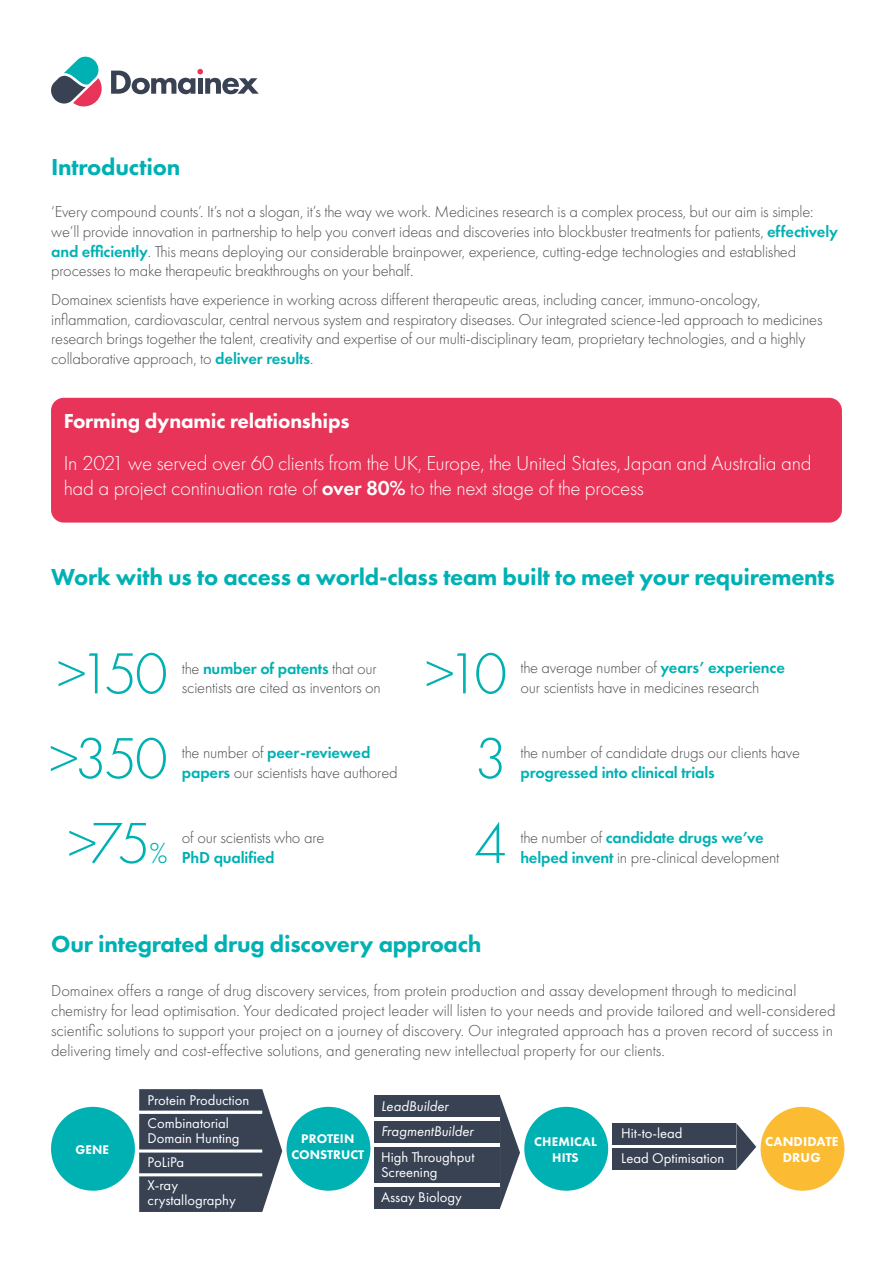
<style>
.page{position:relative;width:893px;height:1263px;background:#fff}
.page>*{position:absolute;margin:0;border:0;box-sizing:border-box;transform-origin:0 0}
.Large_numbers{font:300 60px "Futura PT";letter-spacing:-.07em;color:#00b1b3}
.Heading_1{font:800 24px "Futura PT";letter-spacing:-.01em;color:#00b1b3}
.t1{font:300 21px/25.2px "Futura PT";letter-spacing:-.01em;color:#fff}
.Heading_1-2{font:800 21px "Futura PT";letter-spacing:-.01em;color:#fff}
.t2{font:300 16.5px/19.8px "Futura PT";letter-spacing:-.01em;color:#4b4c4f}
.t3{font:14.55px/15px "Futura PT";color:#fff}
.t4{font:italic 14.55px "Futura PT";color:#fff}
.t5{font:800 13.5px/16.2px "Futura PT";letter-spacing:.01em;color:#fff;text-align:center}
.t6{font:800 13.05px/15.6px "Futura PT";letter-spacing:.01em;color:#fff;text-align:center}
.s1{font-weight:600;color:#00b1b3}
.s2{font-weight:600}
.s3{font-size:30px}
</style>
<div class="page">
<svg style="left:111px;top:69px;width:148px;height:25px"></svg>
<svg style="left:51px;top:57px;width:51px;height:49px"></svg>
<div style="left:51px;top:398px;width:791px;height:125px;background:#e83458;border-radius:13px"></div>
<div style="left:612px;top:1149px;width:124px;height:21px;background:#384253"></div>
<svg style="left:736px;top:1123px;width:20px;height:47px"></svg>
<div style="left:612px;top:1123px;width:124px;height:21px;background:#384253"></div>
<svg style="left:139px;top:1089px;width:143px;height:123px;background:#535b6a"></svg>
<div style="left:51px;top:1107px;width:84px;height:84px;background:#00b1b3;border-radius:50%"></div>
<div style="left:287px;top:1107px;width:83px;height:84px;background:#00b1b3;border-radius:50%"></div>
<div style="left:524px;top:1107px;width:84px;height:84px;background:#00b1b3;border-radius:50%"></div>
<div style="left:760px;top:1107px;width:84px;height:84px;background:#fbbc33;border-radius:50%"></div>
<svg style="left:500px;top:1096px;width:20px;height:112px"></svg>
<div style="left:375px;top:1096px;width:125px;height:21px;background:#384253"></div>
<div style="left:375px;top:1147px;width:125px;height:36px;background:#384253"></div>
<div style="left:375px;top:1187px;width:125px;height:21px;background:#384253"></div>
<div style="left:375px;top:1121px;width:125px;height:22px;background:#384253"></div>
<p class="Heading_1" style="left:51px;top:152px;width:131px">Introduction</p>
<p class="t2" style="left:51px;top:202px;width:788px">‘Every compound counts’. It’s not a slogan, it’s the way we work. Medicines research is a complex process, but our aim is simple: we’ll provide innovation in partnership to help you convert ideas and discoveries into blockbuster treatments for patients, <span class="s1">effectively and efficiently</span>. This means deploying our considerable brainpower, experience, cutting-edge technologies and established processes to make therapeutic breakthroughs on your behalf.</p>
<p class="t2" style="left:51px;top:289px;width:773px">Domainex scientists have experience in working across different therapeutic areas, including cancer, immuno-oncology, inflammation, cardiovascular, central nervous system and respiratory diseases. Our integrated science-led approach to medicines research brings together the talent, creativity and expertise of our multi-disciplinary team, proprietary technologies, and a highly collaborative approach, to <span class="s1">deliver results</span>.</p>
<p class="Heading_1-2" style="left:64px;top:408px;width:287px">Forming dynamic relationships</p>
<p class="t1" style="left:64px;top:451px;width:749px">In 2021 we served over 60 clients from the UK, Europe, the United States, Japan and Australia and had a project continuation rate of <span class="s2">over 80%</span> to the next stage of the process</p>
<p class="Heading_1" style="left:51px;top:561px;width:785px">Work with us to access a world-class team built to meet your requirements</p>
<p class="Large_numbers" style="left:57px;top:639px;width:113px">&gt;150</p>
<p class="t2" style="left:182px;top:658px;width:200px">the <span class="s1">number of patents</span> that our scientists are cited as inventors on</p>
<p class="Large_numbers" style="left:425px;top:639px;width:84px">&gt;10</p>
<p class="t2" style="left:520px;top:658px;width:266px">the average number of <span class="s1">years’ experience </span>our scientists have in medicines research</p>
<p class="Large_numbers" style="left:49px;top:724px;width:121px">&gt;350</p>
<p class="t2" style="left:182px;top:743px;width:217px">the number of <span class="s1">peer-reviewed papers</span> our scientists have authored</p>
<p class="Large_numbers" style="left:474px;top:724px;width:34px">3</p>
<p class="t2" style="left:520px;top:743px;width:281px">the number of candidate drugs our clients have <span class="s1">progressed into clinical trials</span></p>
<p class="Large_numbers" style="left:67px;top:809px;width:102px">&gt;75<span class="s3">%</span></p>
<p class="t2" style="left:182px;top:828px;width:144px">of our scientists who are<br><span class="s1">PhD qualified</span></p>
<p class="Large_numbers" style="left:474px;top:809px;width:34px">4</p>
<p class="t2" style="left:520px;top:828px;width:260px">the number of <span class="s1">candidate drugs we’ve helped invent</span> in pre-clinical development</p>
<p class="Heading_1" style="left:51px;top:929px;width:432px">Our integrated drug discovery approach</p>
<p class="t2" style="left:51px;top:981px;width:786px">Domainex offers a range of drug discovery services, from protein production and assay development through to medicinal chemistry for lead optimisation. Your dedicated project leader will listen to your needs and provide tailored and well-considered scientific solutions to support your project on a journey of discovery. Our integrated approach has a proven record of success in delivering timely and cost-effective solutions, and generating new intellectual property for our clients.</p>
<p class="t3" style="left:148px;top:1092px;width:103px">Protein Production</p>
<p class="t3" style="left:148px;top:1116px;width:94px">Combinatorial<br>Domain Hunting</p>
<p class="t3" style="left:148px;top:1154px;width:38px">PoLiPa</p>
<p class="t3" style="left:148px;top:1178px;width:90px">X-ray crystallography</p>
<p class="t4" style="left:381px;top:1097px;width:69px">LeadBuilder</p>
<p class="t3" style="left:381px;top:1149px;width:95px">High Throughput</p>
<p class="t3" style="left:381px;top:1164px;width:58px">Screening</p>
<p class="t3" style="left:381px;top:1189px;width:82px">Assay Biology</p>
<p class="t4" style="left:381px;top:1122px;width:94px">FragmentBuilder</p>
<p class="t3" style="left:621px;top:1125px;width:63px">Hit-to-lead</p>
<p class="t6" style="left:301px;top:1130px;width:55px">PROTEIN</p>
<p class="t6" style="left:291px;top:1146px;width:74px">CONSTRUCT</p>
<p class="t6" style="left:534px;top:1133px;width:64px">CHEMICAL<br>HITS</p>
<p class="t5" style="left:765px;top:1133px;width:75px">CANDIDATE<br>DRUG</p>
<p class="t6" style="left:75px;top:1141px;width:35px">GENE</p>
<p class="t3" style="left:621px;top:1151px;width:105px">Lead Optimisation</p>
</div>
